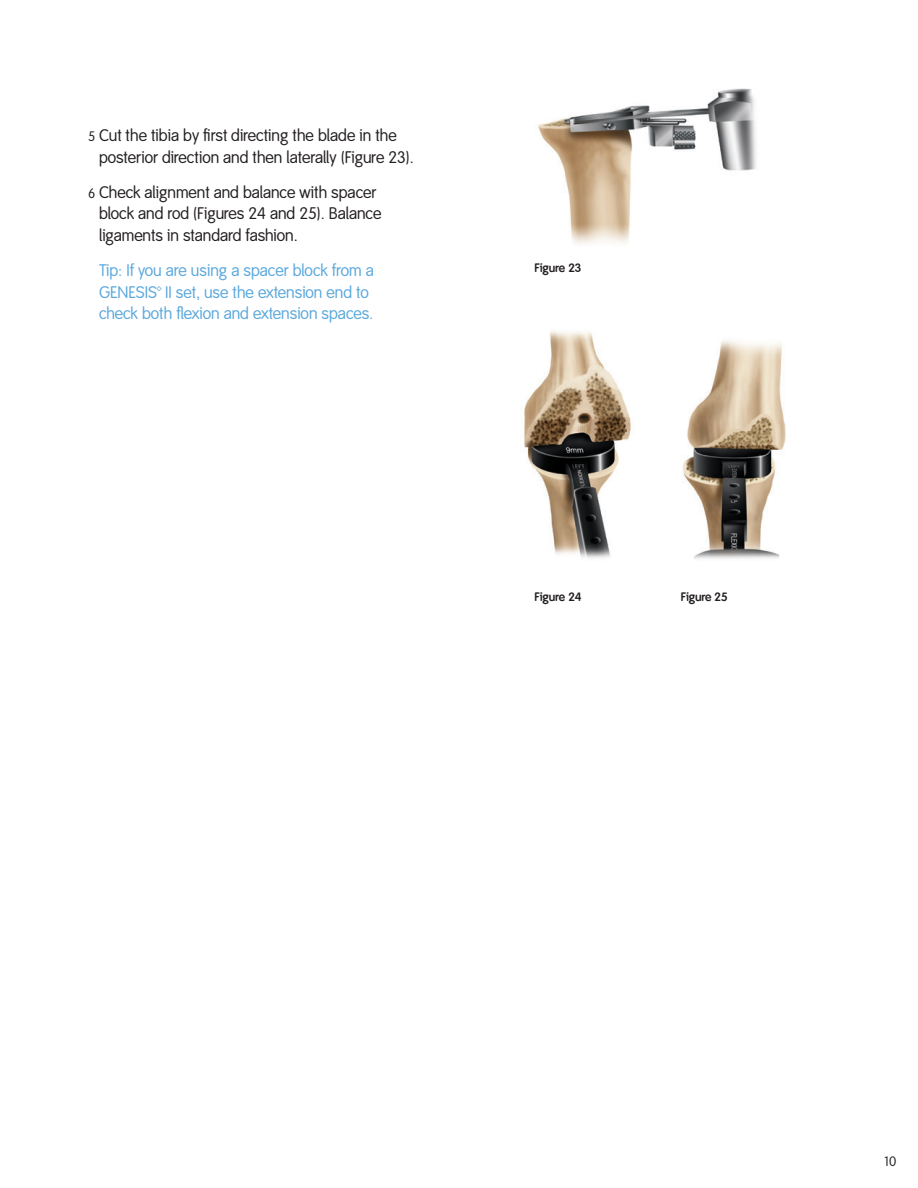
<style>
.page{position:relative;width:918px;height:1188px;background:#fff}
.page>*{position:absolute;margin:0;border:0;box-sizing:border-box;transform-origin:0 0}
.Indent_Number{font:16.5px/21.8px "Smith&Nephew";color:#231f20}
.Indent_Tip{font:16.5px/21.8px "Smith&Nephew";color:#5ba8dc}
.t1{font:13.5px "Smith&Nephew";color:#231f20}
.t2{font:700 12px "Smith&Nephew";letter-spacing:-.01em;color:#231f20}
.s1{font-size:13.5px}
</style>
<div class="page">
<img style="left:538px;top:88px;width:218px;height:156px">
<img style="left:524px;top:331px;width:107px;height:227px">
<img style="left:683px;top:340px;width:103px;height:219px">
<p class="Indent_Number" style="left:99px;top:125px;width:316px;text-indent:-11px"><span class="s1">5</span> Cut the tibia by first directing the blade in the posterior direction and then laterally (Figure 23).</p>
<p class="Indent_Number" style="left:99px;top:182px;width:284px;text-indent:-11px"><span class="s1">6</span> Check alignment and balance with spacer block and rod (Figures 24 and 25). Balance ligaments in standard fashion.</p>
<p class="Indent_Tip" style="left:99px;top:260px;width:276px">Tip: If you are using a spacer block from a<br>GENESIS™ II set, use the extension end to check both flexion and extension spaces.</p>
<p class="t2" style="left:535px;top:261px;width:49px">Figure 23</p>
<p class="t2" style="left:535px;top:589px;width:49px">Figure 24</p>
<p class="t2" style="left:681px;top:589px;width:48px">Figure 25</p>
<p class="t1" style="left:885px;top:1154px;width:13px">10</p>
</div>
